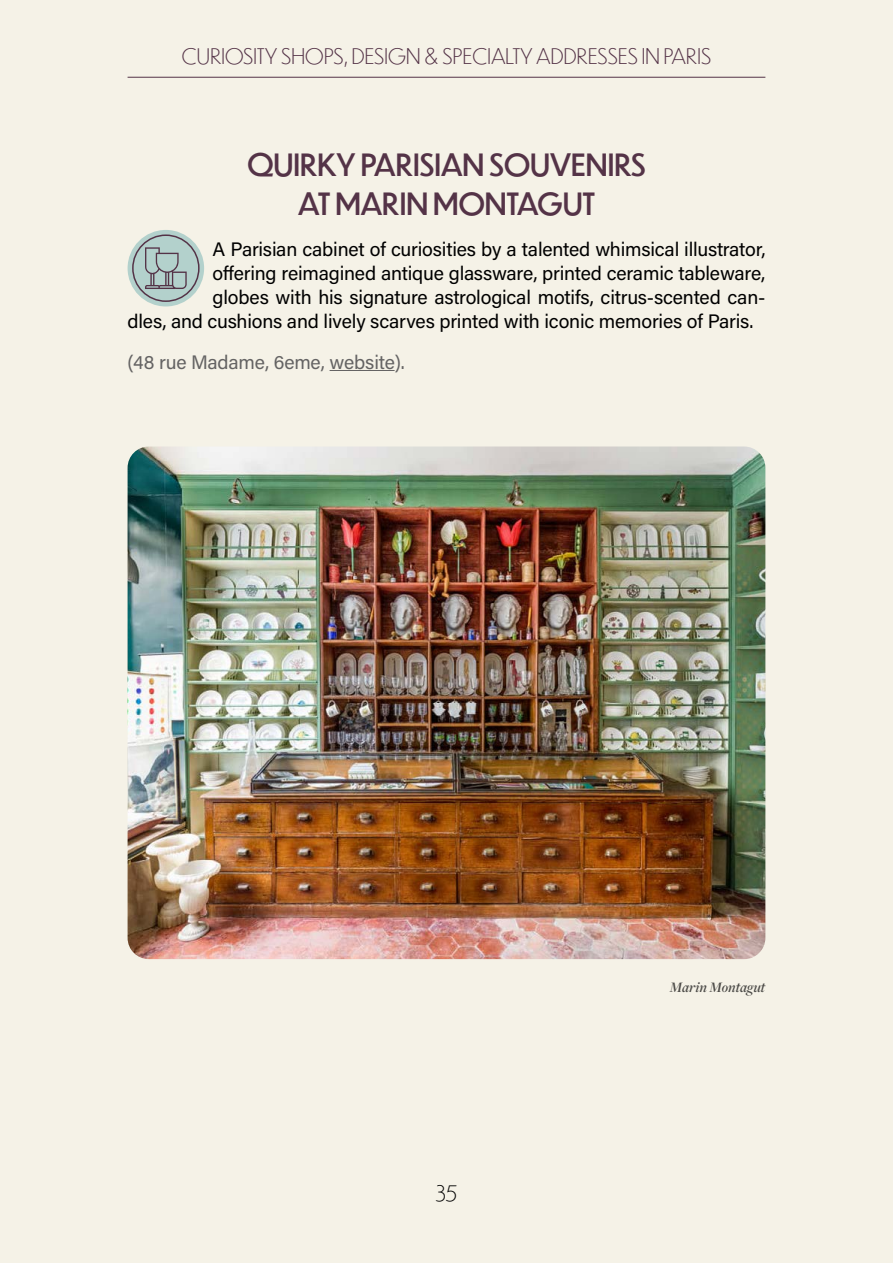
<style>
.page{position:relative;width:893px;height:1263px;background:#f5f2e7}
.page>*{position:absolute;margin:0;border:0;box-sizing:border-box;transform-origin:0 0}
.t1{font:30px/39px "Dunbar Low";color:#543347;text-align:center}
.t2{font:300 21px "Dunbar Low";letter-spacing:.01em;color:#543347}
.t3{font:300 21px "Dunbar Low";color:#000}
.t4{font:19.5px "Acumin Pro";letter-spacing:-.01em;color:#000}
.t5{font:19.5px "Acumin Pro";letter-spacing:-.01em;color:#646363}
.t6{font:italic 600 15px "Freight Disp Pro";color:#000}
</style>
<div class="page">
<hr style="left:128px;top:77px;width:637px;height:1px;background:#543347">
<hr style="left:330px;top:370px;width:65px;height:1px;background:#646363">
<img style="left:128px;top:446px;width:637px;height:513px">
<div style="left:128px;top:230px;width:76px;height:76px;background:#b3d1cc;border-radius:50%"></div>
<svg style="left:132px;top:234px;width:68px;height:68px"></svg>
<p class="t2" style="left:182px;top:41px;width:531px">CURIOSITY SHOPS, DESIGN &amp; SPECIALTY ADDRESSES IN PARIS</p>
<h1 class="t1" style="left:247px;top:144px;width:400px">QUIRKY PARISIAN SOUVENIRS<br>AT MARIN MONTAGUT</h1>
<p class="t4" style="left:213px;top:235px;width:554px">A Parisian cabinet of curiosities by a talented whimsical illustrator,</p>
<p class="t4" style="left:213px;top:259px;width:554px">offering reimagined antique glassware, printed ceramic tableware,</p>
<p class="t4" style="left:213px;top:283px;width:554px">globes with his signature astrological motifs, citrus-scented can-</p>
<p class="t4" style="left:128px;top:307px;width:627px">dles, and cushions and lively scarves printed with iconic memories of Paris.</p>
<p class="t5" style="left:128px;top:348px;width:279px">(48 rue Madame, 6eme, website).</p>
<p class="t3" style="left:436px;top:1178px;width:23px">35</p>
<p class="t6" style="left:670px;top:978px;width:97px">Marin Montagut</p>
</div>
